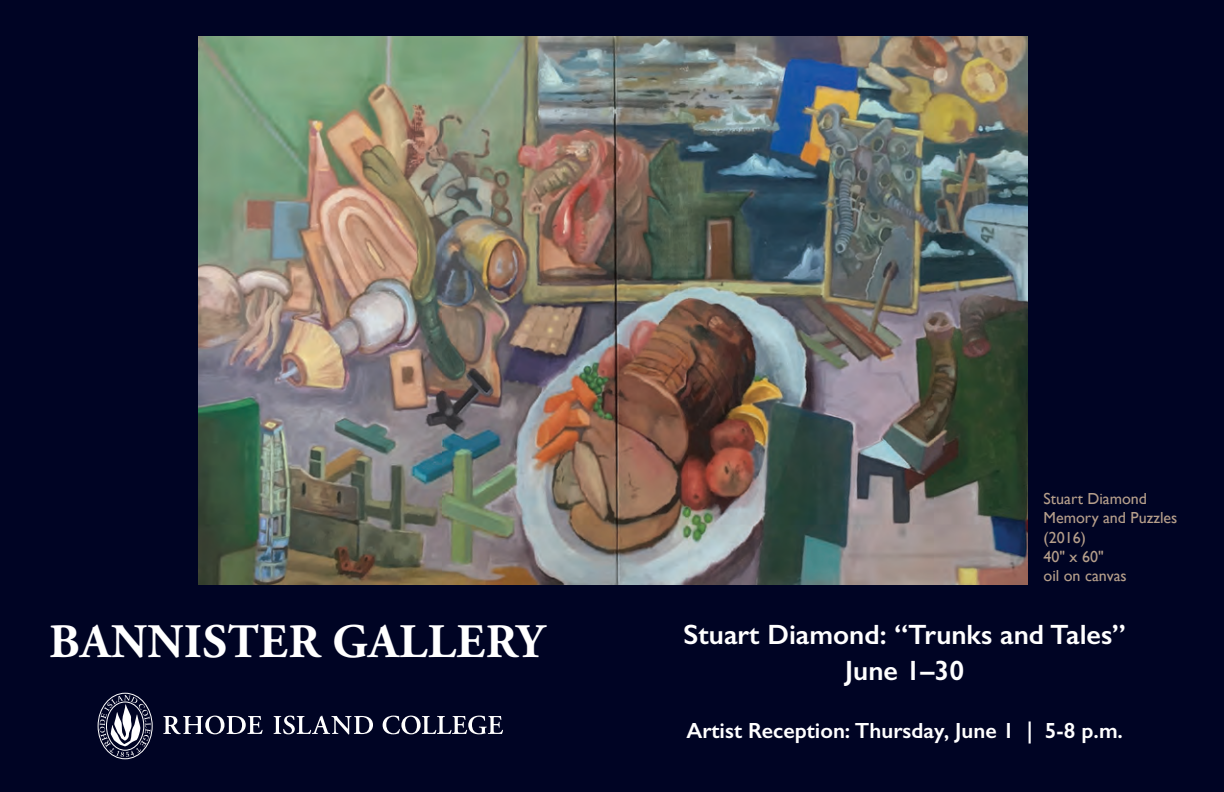
<style>
.page{position:relative;width:1224px;height:792px;background:#000424}
.page>*{position:absolute;margin:0;border:0;box-sizing:border-box;transform-origin:0 0}
.t1{font:700 48px "Adobe Garamond Pro";letter-spacing:.015em;color:#fff}
.t2{font:600 28px "Gill Sans";color:#fff}
.t3{font:600 22px "Gill Sans";color:#fff}
.t4{font:16px/19.2px "Gill Sans";color:#b69f8b}
</style>
<div class="page">
<img style="left:198px;top:36px;width:830px;height:549px">
<svg style="left:99px;top:695px;width:52px;height:62px"></svg>
<div style="left:98px;top:693px;width:55px;height:66px;border:1px solid #fff;border-radius:50%"></div>
<div style="left:106px;top:702px;width:38px;height:49px;border:1px solid #fff;border-radius:50%"></div>
<svg style="left:163px;top:716px;width:100px;height:18px"></svg>
<svg style="left:274px;top:716px;width:99px;height:18px"></svg>
<svg style="left:383px;top:716px;width:120px;height:18px"></svg>
<p class="t4" style="left:1044px;top:489px;width:135px">Stuart Diamond<br>Memory and Puzzles (2016)</p>
<p class="t4" style="left:1044px;top:547px;width:62px">40" x 60"</p>
<p class="t4" style="left:1044px;top:566px;width:85px">oil on canvas</p>
<p class="t1" style="left:49px;top:614px;width:496px">BANNISTER GALLERY</p>
<p class="t2" style="left:684px;top:618px;width:444px">Stuart Diamond: “Trunks and Tales”</p>
<p class="t2" style="left:845px;top:654px;width:120px">June 1–30</p>
<p class="t3" style="left:686px;top:717px;width:438px">Artist Reception: Thursday, June 1 | 5-8 p.m.</p>
</div>
